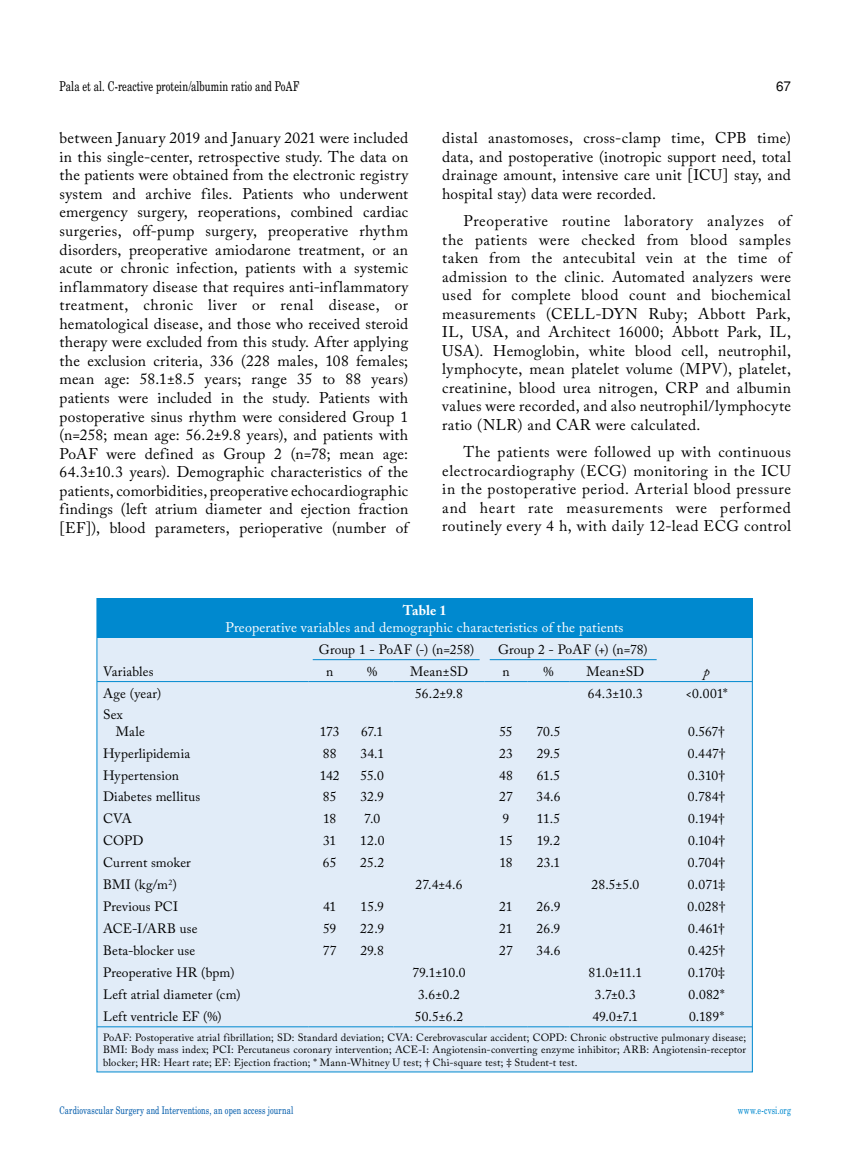
<style>
.page{position:relative;width:859px;height:1170px;background:#fff}
.page>*{position:absolute;margin:0;border:0;box-sizing:border-box;transform-origin:0 0}
.t1{font:15.45px/18.6px "Adobe Caslon Pro";letter-spacing:.02em;color:#000;text-align:justify}
.t2{font:13.95px "Adobe Caslon Pro";letter-spacing:.005em;color:#fff}
.t3{font:700 13.95px "Adobe Caslon Pro";color:#fff}
.t4{font:13.5px/16.2px "Adobe Caslon Pro";letter-spacing:.005em;color:#000}
.t5{font:13.5px "Madison Tr";letter-spacing:.005em;color:#000}
.t6{font:13.5px "Helvetica Normal Tr";color:#000}
.t7{font:italic 13.5px "Adobe Caslon Pro";color:#000}
.t8{font:10.5px/12.6px "Adobe Caslon Pro";letter-spacing:.015em;color:#000;text-align:justify}
.t9{font:10.5px "Madison Tr";letter-spacing:.015em;color:#005baa}
.t10{font:10.5px "Madison Tr";letter-spacing:.015em;color:#0089cf}
</style>
<div class="page">
<div style="left:97px;top:598px;width:655px;height:473px;background:#e1ecf8"></div>
<div style="left:97px;top:598px;width:655px;height:39px;background:#0089cf"></div>
<hr style="left:97px;top:1026px;width:211px;height:1px;background:#0089cf">
<hr style="left:308px;top:1026px;width:43px;height:1px;background:#0089cf">
<hr style="left:351px;top:1026px;width:42px;height:1px;background:#0089cf">
<hr style="left:393px;top:1026px;width:92px;height:1px;background:#0089cf">
<hr style="left:485px;top:1026px;width:42px;height:1px;background:#0089cf">
<hr style="left:527px;top:1026px;width:43px;height:1px;background:#0089cf">
<hr style="left:570px;top:1026px;width:91px;height:1px;background:#0089cf">
<hr style="left:661px;top:1026px;width:91px;height:1px;background:#0089cf">
<hr style="left:97px;top:681px;width:211px;height:1px;background:#0089cf">
<hr style="left:308px;top:681px;width:43px;height:1px;background:#0089cf">
<hr style="left:351px;top:681px;width:42px;height:1px;background:#0089cf">
<hr style="left:393px;top:681px;width:92px;height:1px;background:#0089cf">
<hr style="left:485px;top:681px;width:42px;height:1px;background:#0089cf">
<hr style="left:527px;top:681px;width:43px;height:1px;background:#0089cf">
<hr style="left:570px;top:681px;width:91px;height:1px;background:#0089cf">
<hr style="left:661px;top:681px;width:91px;height:1px;background:#0089cf">
<hr style="left:313px;top:659px;width:167px;height:1px;background:#0089cf">
<hr style="left:490px;top:659px;width:167px;height:1px;background:#0089cf">
<p class="t5" style="left:60px;top:78px;width:241px">Pala et al. C-reactive protein/albumin ratio and PoAF</p>
<p class="t6" style="left:776px;top:78px;width:16px">67</p>
<p class="t1" style="left:60px;top:129px;width:350px">between January 2019 and January 2021 were included in this single-center, retrospective study. The data on the patients were obtained from the electronic registry system and archive files. Patients who underwent emergency surgery, reoperations, combined cardiac surgeries, off-pump surgery, preoperative rhythm disorders, preoperative amiodarone treatment, or an acute or chronic infection, patients with a systemic inflammatory disease that requires anti-inflammatory treatment, chronic liver or renal disease, or hematological disease, and those who received steroid therapy were excluded from this study. After applying the exclusion criteria, 336 (228 males, 108 females; mean age: 58.1±8.5 years; range 35 to 88 years) patients were included in the study. Patients with postoperative sinus rhythm were considered Group 1 (n=258; mean age: 56.2±9.8 years), and patients with PoAF were defined as Group 2 (n=78; mean age:<br>64.3±10.3 years). Demographic characteristics of the patients, comorbidities, preoperative echocardiographic findings (left atrium diameter and ejection fraction [EF]), blood parameters, perioperative (number of</p>
<p class="t1" style="left:442px;top:129px;width:350px">distal anastomoses, cross-clamp time, CPB time) data, and postoperative (inotropic support need, total drainage amount, intensive care unit [ICU] stay, and hospital stay) data were recorded.</p>
<p class="t1" style="left:442px;top:211px;width:350px;text-indent:21px">Preoperative routine laboratory analyzes of the patients were checked from blood samples taken from the antecubital vein at the time of admission to the clinic. Automated analyzers were used for complete blood count and biochemical measurements (CELL-DYN Ruby; Abbott Park, IL, USA, and Architect 16000; Abbott Park, IL, USA). Hemoglobin, white blood cell, neutrophil, lymphocyte, mean platelet volume (MPV), platelet, creatinine, blood urea nitrogen, CRP and albumin values were recorded, and also neutrophil/lymphocyte ratio (NLR) and CAR were calculated.</p>
<p class="t1" style="left:442px;top:442px;width:350px;text-indent:21px">The patients were followed up with continuous electrocardiography (ECG) monitoring in the ICU in the postoperative period. Arterial blood pressure and heart rate measurements were performed routinely every 4 h, with daily 12-lead ECG control</p>
<p class="t3" style="left:403px;top:602px;width:45px">Table 1</p>
<p class="t2" style="left:226px;top:618px;width:399px">Preoperative variables and demographic characteristics of the patients</p>
<p class="t4" style="left:319px;top:640px;width:157px">Group 1 - PoAF (-) (n=258)</p>
<p class="t4" style="left:498px;top:640px;width:151px">Group 2 - PoAF (+) (n=78)</p>
<p class="t4" style="left:103px;top:662px;width:52px">Variables</p>
<p class="t4" style="left:326px;top:662px;width:9px">n</p>
<p class="t4" style="left:367px;top:662px;width:12px">%</p>
<p class="t4" style="left:410px;top:662px;width:59px">Mean±SD</p>
<p class="t4" style="left:502px;top:662px;width:9px">n</p>
<p class="t4" style="left:543px;top:662px;width:12px">%</p>
<p class="t4" style="left:586px;top:662px;width:59px">Mean±SD</p>
<p class="t7" style="left:703px;top:663px;width:8px">p</p>
<p class="t4" style="left:103px;top:684px;width:60px">Age (year)</p>
<p class="t4" style="left:415px;top:684px;width:49px">56.2±9.8</p>
<p class="t4" style="left:588px;top:684px;width:57px">64.3±10.3</p>
<p class="t4" style="left:685px;top:684px;width:44px">&lt;0.001*</p>
<p class="t4" style="left:116px;top:706px;width:30px;text-indent:-13px">Sex<br>Male</p>
<p class="t4" style="left:320px;top:722px;width:21px">173</p>
<p class="t4" style="left:361px;top:722px;width:24px">67.1</p>
<p class="t4" style="left:499px;top:722px;width:15px">55</p>
<p class="t4" style="left:537px;top:722px;width:25px">70.5</p>
<p class="t4" style="left:688px;top:722px;width:38px">0.567†</p>
<p class="t4" style="left:103px;top:744px;width:89px">Hyperlipidemia</p>
<p class="t4" style="left:323px;top:744px;width:15px">88</p>
<p class="t4" style="left:360px;top:744px;width:25px">34.1</p>
<p class="t4" style="left:499px;top:744px;width:15px">23</p>
<p class="t4" style="left:537px;top:744px;width:25px">29.5</p>
<p class="t4" style="left:688px;top:744px;width:39px">0.447†</p>
<p class="t4" style="left:103px;top:766px;width:77px">Hypertension</p>
<p class="t4" style="left:320px;top:766px;width:21px">142</p>
<p class="t4" style="left:361px;top:766px;width:25px">55.0</p>
<p class="t4" style="left:499px;top:766px;width:15px">48</p>
<p class="t4" style="left:537px;top:766px;width:25px">61.5</p>
<p class="t4" style="left:688px;top:766px;width:39px">0.310†</p>
<p class="t4" style="left:103px;top:788px;width:99px">Diabetes mellitus</p>
<p class="t4" style="left:323px;top:788px;width:15px">85</p>
<p class="t4" style="left:361px;top:788px;width:25px">32.9</p>
<p class="t4" style="left:499px;top:788px;width:15px">27</p>
<p class="t4" style="left:536px;top:788px;width:26px">34.6</p>
<p class="t4" style="left:688px;top:788px;width:39px">0.784†</p>
<p class="t4" style="left:103px;top:810px;width:30px">CVA</p>
<p class="t4" style="left:323px;top:810px;width:15px">18</p>
<p class="t4" style="left:364px;top:810px;width:18px">7.0</p>
<p class="t4" style="left:503px;top:810px;width:8px">9</p>
<p class="t4" style="left:537px;top:810px;width:25px">11.5</p>
<p class="t4" style="left:688px;top:810px;width:38px">0.194†</p>
<p class="t4" style="left:103px;top:832px;width:42px">COPD</p>
<p class="t4" style="left:323px;top:832px;width:15px">31</p>
<p class="t4" style="left:360px;top:832px;width:26px">12.0</p>
<p class="t4" style="left:499px;top:832px;width:15px">15</p>
<p class="t4" style="left:537px;top:832px;width:25px">19.2</p>
<p class="t4" style="left:688px;top:832px;width:39px">0.104†</p>
<p class="t4" style="left:103px;top:854px;width:89px">Current smoker</p>
<p class="t4" style="left:323px;top:854px;width:15px">65</p>
<p class="t4" style="left:360px;top:854px;width:26px">25.2</p>
<p class="t4" style="left:499px;top:854px;width:15px">18</p>
<p class="t4" style="left:537px;top:854px;width:25px">23.1</p>
<p class="t4" style="left:688px;top:854px;width:39px">0.704†</p>
<p class="t4" style="left:103px;top:876px;width:75px">BMI (kg/m<sup>2</sup>)</p>
<p class="t4" style="left:416px;top:876px;width:48px">27.4±4.6</p>
<p class="t4" style="left:591px;top:876px;width:49px">28.5±5.0</p>
<p class="t4" style="left:688px;top:876px;width:39px">0.071‡</p>
<p class="t4" style="left:103px;top:898px;width:76px">Previous PCI</p>
<p class="t4" style="left:323px;top:898px;width:15px">41</p>
<p class="t4" style="left:361px;top:898px;width:25px">15.9</p>
<p class="t4" style="left:499px;top:898px;width:15px">21</p>
<p class="t4" style="left:537px;top:898px;width:25px">26.9</p>
<p class="t4" style="left:687px;top:898px;width:39px">0.028†</p>
<p class="t4" style="left:103px;top:920px;width:96px">ACE-I/ARB use</p>
<p class="t4" style="left:323px;top:920px;width:15px">59</p>
<p class="t4" style="left:360px;top:920px;width:25px">22.9</p>
<p class="t4" style="left:499px;top:920px;width:15px">21</p>
<p class="t4" style="left:537px;top:920px;width:25px">26.9</p>
<p class="t4" style="left:688px;top:920px;width:38px">0.461†</p>
<p class="t4" style="left:103px;top:942px;width:94px">Beta-blocker use</p>
<p class="t4" style="left:323px;top:942px;width:15px">77</p>
<p class="t4" style="left:360px;top:942px;width:25px">29.8</p>
<p class="t4" style="left:499px;top:942px;width:15px">27</p>
<p class="t4" style="left:536px;top:942px;width:26px">34.6</p>
<p class="t4" style="left:688px;top:942px;width:39px">0.425†</p>
<p class="t4" style="left:103px;top:964px;width:133px">Preoperative HR (bpm)</p>
<p class="t4" style="left:413px;top:964px;width:55px">79.1±10.0</p>
<p class="t4" style="left:589px;top:964px;width:55px">81.0±11.1</p>
<p class="t4" style="left:688px;top:964px;width:38px">0.170‡</p>
<p class="t4" style="left:103px;top:986px;width:139px">Left atrial diameter (cm)</p>
<p class="t4" style="left:418px;top:986px;width:43px">3.6±0.2</p>
<p class="t4" style="left:595px;top:986px;width:42px">3.7±0.3</p>
<p class="t4" style="left:688px;top:986px;width:37px">0.082*</p>
<p class="t4" style="left:103px;top:1007px;width:120px">Left ventricle EF (%)</p>
<p class="t4" style="left:415px;top:1007px;width:50px">50.5±6.2</p>
<p class="t4" style="left:592px;top:1007px;width:47px">49.0±7.1</p>
<p class="t4" style="left:689px;top:1007px;width:37px">0.189*</p>
<p class="t8" style="left:103px;top:1030px;width:645px">PoAF: Postoperative atrial fibrillation; SD: Standard deviation; CVA: Cerebrovascular accident; COPD: Chronic obstructive pulmonary disease; BMI: Body mass index; PCI: Percutaneus coronary intervention; ACE-I: Angiotensin-converting enzyme inhibitor; ARB: Angiotensin-receptor blocker; HR: Heart rate; EF: Ejection fraction; * Mann-Whitney U test; † Chi-square test; ‡ Student-t test.</p>
<p class="t9" style="left:60px;top:1103px;width:235px">Cardiovascular Surgery and Interventions, an open access journal</p>
<p class="t10" style="left:738px;top:1103px;width:55px">www.e-cvsi.org</p>
</div>
